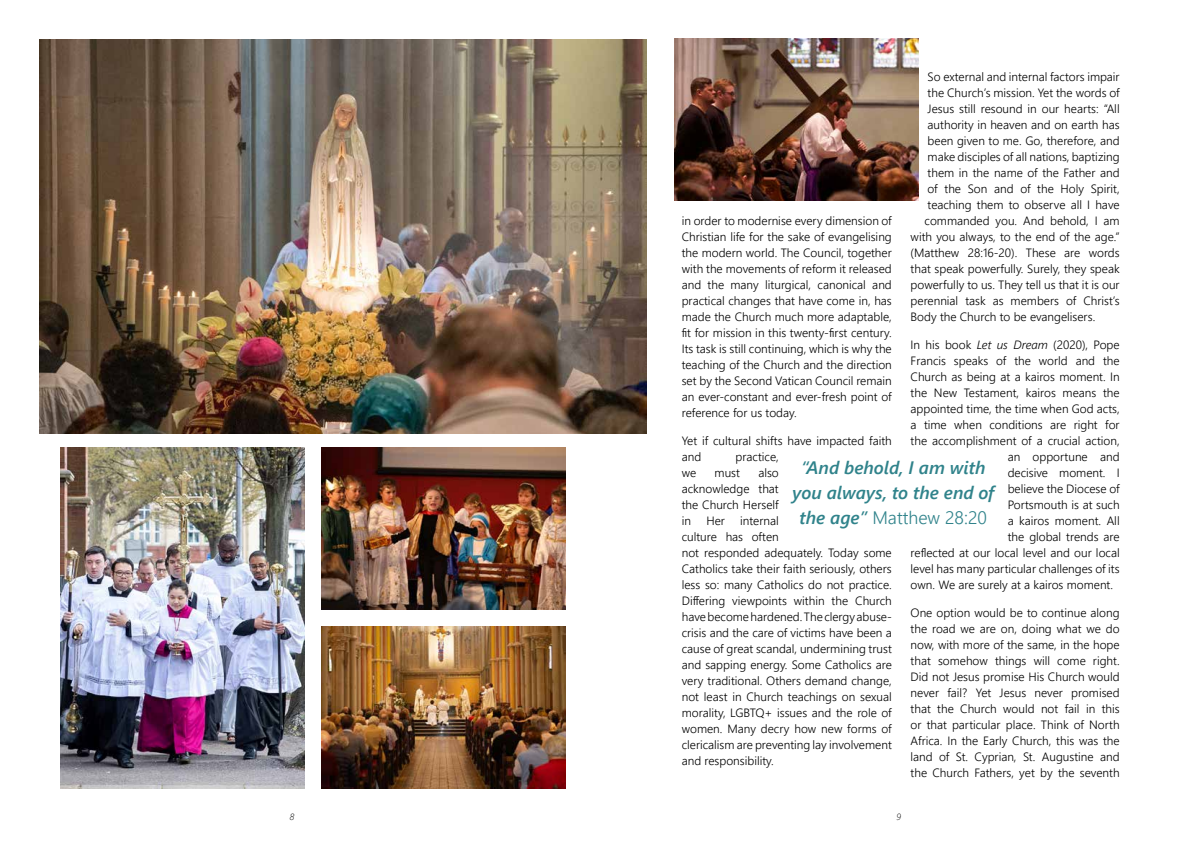
<style>
.page{position:relative;width:1191px;height:842px;background:#fff}
.page>*{position:absolute;margin:0;border:0;box-sizing:border-box;transform-origin:0 0}
.t1{font:italic 600 18px/25px "Segoe UI";color:#30838b;text-align:center}
.t2{font:300 12px/16px "Segoe UI";color:#000;text-align:justify}
.t3{font:italic 300 9px "Segoe UI";color:#000}
.s1{font-style:italic}
.s2{font-weight:300;font-style:normal}
</style>
<div class="page">
<img style="left:321px;top:627px;width:244px;height:162px">
<img style="left:321px;top:448px;width:244px;height:162px">
<img style="left:60px;top:448px;width:244px;height:341px">
<img style="left:40px;top:40px;width:606px;height:393px">
<img style="left:674px;top:39px;width:244px;height:162px">
<p class="t2" style="left:927px;top:67px;width:193px">So external and internal factors impair</p>
<p class="t2" style="left:927px;top:83px;width:194px">the Church’s mission. Yet the words of</p>
<p class="t2" style="left:927px;top:99px;width:193px">Jesus still resound in our hearts: “All</p>
<p class="t2" style="left:927px;top:115px;width:194px">authority in heaven and on earth has</p>
<p class="t2" style="left:927px;top:131px;width:194px">been given to me. Go, therefore, and</p>
<p class="t2" style="left:927px;top:147px;width:193px">make disciples of all nations, baptizing</p>
<p class="t2" style="left:927px;top:163px;width:193px">them in the name of the Father and</p>
<p class="t2" style="left:927px;top:179px;width:194px">of the Son and of the Holy Spirit,</p>
<p class="t2" style="left:927px;top:195px;width:194px">teaching them to observe all I have</p>
<p class="t2" style="left:924px;top:211px;width:196px">commanded you. And behold, I am</p>
<p class="t2" style="left:910px;top:227px;width:211px">with you always, to the end of the age.”</p>
<p class="t2" style="left:910px;top:243px;width:210px">(Matthew 28:16-20). These are words</p>
<p class="t2" style="left:910px;top:259px;width:211px">that speak powerfully. Surely, they speak</p>
<p class="t2" style="left:910px;top:275px;width:211px">powerfully to us. They tell us that it is our</p>
<p class="t2" style="left:910px;top:291px;width:210px">perennial task as members of Christ’s</p>
<p class="t2" style="left:910px;top:307px;width:186px">Body the Church to be evangelisers.</p>
<p class="t2" style="left:910px;top:335px;width:210px">In his book <span class="s1">Let us Dream</span> (2020), Pope</p>
<p class="t2" style="left:910px;top:351px;width:211px">Francis speaks of the world and the</p>
<p class="t2" style="left:910px;top:367px;width:210px">Church as being at a kairos moment. In</p>
<p class="t2" style="left:910px;top:383px;width:211px">the New Testament, kairos means the</p>
<p class="t2" style="left:910px;top:399px;width:211px">appointed time, the time when God acts,</p>
<p class="t2" style="left:910px;top:415px;width:210px">a time when conditions are right for</p>
<p class="t2" style="left:910px;top:431px;width:210px">the accomplishment of a crucial action,</p>
<p class="t2" style="left:1007px;top:447px;width:113px">an opportune and</p>
<p class="t2" style="left:1007px;top:463px;width:113px">decisive moment. I</p>
<p class="t2" style="left:1007px;top:479px;width:113px">believe the Diocese of</p>
<p class="t2" style="left:1007px;top:495px;width:113px">Portsmouth is at such</p>
<p class="t2" style="left:1007px;top:511px;width:113px">a kairos moment. All</p>
<p class="t2" style="left:1007px;top:527px;width:113px">the global trends are</p>
<p class="t2" style="left:910px;top:543px;width:211px">reflected at our local level and our local</p>
<p class="t2" style="left:910px;top:559px;width:210px">level has many particular challenges of its</p>
<p class="t2" style="left:910px;top:575px;width:204px">own. We are surely at a kairos moment.</p>
<p class="t2" style="left:910px;top:603px;width:211px">One option would be to continue along the road we are on, doing what we do now, with more of the same, in the hope that somehow things will come right.<br>Did not Jesus promise His Church would never fail? Yet Jesus never promised that the Church would not fail in this or that particular place. Think of North Africa. In the Early Church, this was the land of St. Cyprian, St. Augustine and the Church Fathers, yet by the seventh</p>
<p class="t2" style="left:682px;top:211px;width:212px">in order to modernise every dimension of Christian life for the sake of evangelising the modern world. The Council, together with the movements of reform it released and the many liturgical, canonical and practical changes that have come in, has made the Church much more adaptable, fit for mission in this twenty-first century.<br>Its task is still continuing, which is why the teaching of the Church and the direction set by the Second Vatican Council remain an ever-constant and ever-fresh point of reference for us today.</p>
<p class="t2" style="left:682px;top:431px;width:212px">Yet if cultural shifts have impacted faith and</p>
<p class="t2" style="left:735px;top:447px;width:45px">practice,</p>
<h1 class="t1" style="left:792px;top:452px;width:204px">“And behold, I am with you always, to the end of the age” <span class="s2">Matthew 28:20</span></h1>
<p class="t2" style="left:682px;top:463px;width:99px;text-indent:77px">also acknowledge that the Church Herself in</p>
<p class="t2" style="left:682px;top:463px;width:16px">we</p>
<p class="t2" style="left:714px;top:463px;width:27px">must</p>
<p class="t2" style="left:682px;top:511px;width:212px;text-align:left;text-indent:58px">internal<br>culture has often<br>not responded adequately. Today some Catholics take their faith seriously, others less so: many Catholics do not practice.<br>Differing viewpoints within the Church have become hardened. The clergy abuse&shy;crisis and the care of victims have been a cause of great scandal, undermining trust and sapping energy. Some Catholics are very traditional. Others demand change, not least in Church teachings on sexual morality, LGBTQ+ issues and the role of women. Many decry how new forms of clericalism are preventing lay involvement and responsibility.</p>
<p class="t2" style="left:706px;top:511px;width:20px">Her</p>
<p class="t3" style="left:290px;top:808px;width:6px">8</p>
<p class="t3" style="left:896px;top:808px;width:6px">9</p>
</div>
